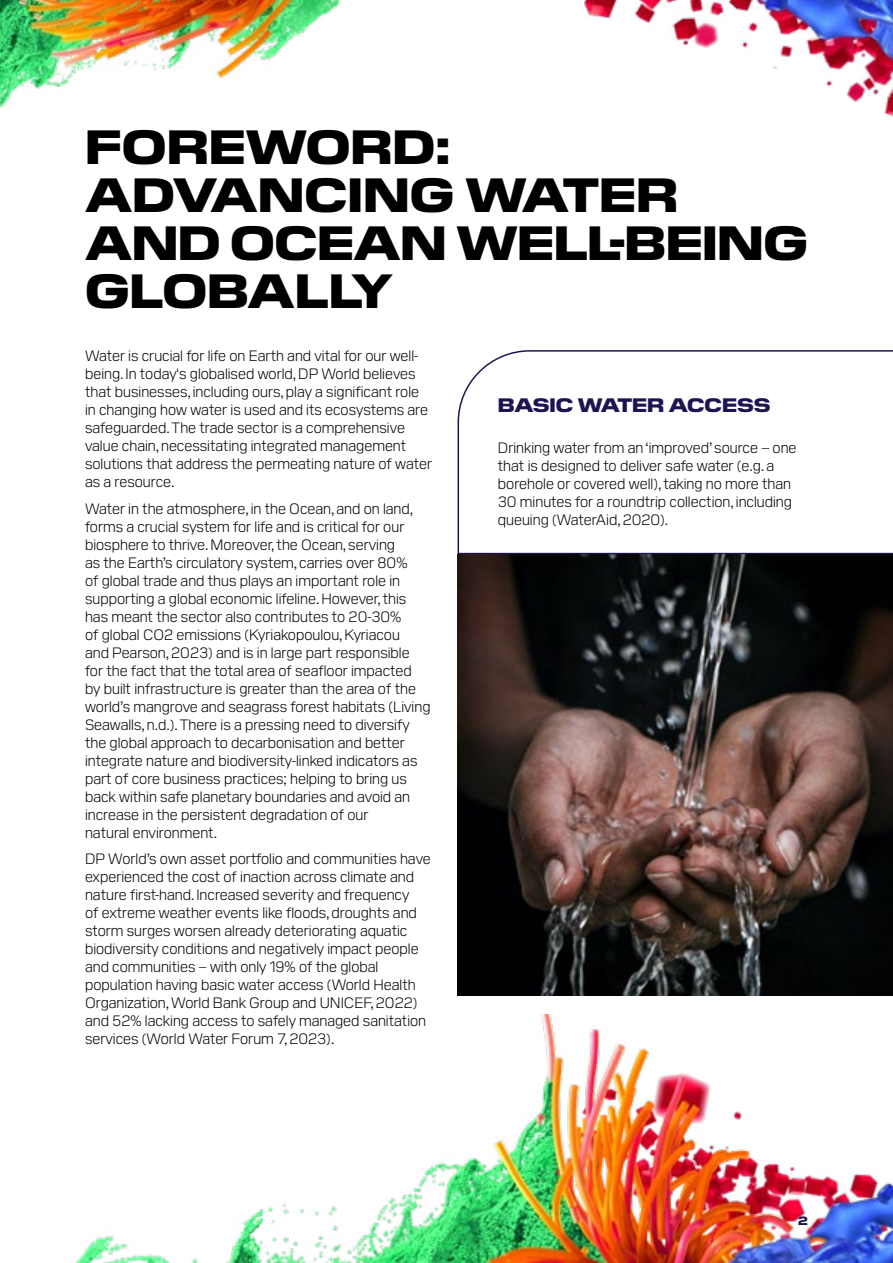
<style>
.page{position:relative;width:893px;height:1263px;background:#fff}
.page>*{position:absolute;margin:0;border:0;box-sizing:border-box;transform-origin:0 0}
.t1{font:800 48px/48px "Pilat Wide";letter-spacing:-.01em;color:#000}
.t2{font:800 19.5px "Pilat Wide";color:#1e1450}
.t3{font:300 15px/18px "Pilat";color:#000}
.t4{font:800 12px "Pilat Wide";color:#1e1450}
</style>
<div class="page">
<img style="left:75px;top:1015px;width:818px;height:248px">
<svg style="left:457px;top:350px;width:436px;height:205px"></svg>
<img style="left:458px;top:554px;width:435px;height:441px">
<img style="left:0;top:0;width:893px;height:117px">
<h1 class="t1" style="left:85px;top:118px;width:724px">FOREWORD:<br>ADVANCING WATER<br>AND OCEAN WELL-BEING<br>GLOBALLY</h1>
<p class="t3" style="left:85px;top:346px;width:348px">Water is crucial for life on Earth and vital for our well&shy;being. In today's globalised world, DP World believes that businesses, including ours, play a significant role in changing how water is used and its ecosystems are safeguarded. The trade sector is a comprehensive value chain, necessitating integrated management solutions that address the permeating nature of water as a resource.</p>
<p class="t3" style="left:85px;top:498px;width:347px">Water in the atmosphere, in the Ocean, and on land, forms a crucial system for life and is critical for our biosphere to thrive. Moreover, the Ocean, serving<br>as the Earth’s circulatory system, carries over 80%<br>of global trade and thus plays an important role in supporting a global economic lifeline. However, this has meant the sector also contributes to 20-30%<br>of global CO2 emissions (Kyriakopoulou, Kyriacou<br>and Pearson, 2023) and is in large part responsible for the fact that the total area of seafloor impacted by built infrastructure is greater than the area of the world’s mangrove and seagrass forest habitats (Living Seawalls, n.d.). There is a pressing need to diversify the global approach to decarbonisation and better integrate nature and biodiversity-linked indicators as part of core business practices; helping to bring us back within safe planetary boundaries and avoid an increase in the persistent degradation of our<br>natural environment.</p>
<p class="t3" style="left:85px;top:849px;width:347px">DP World’s own asset portfolio and communities have experienced the cost of inaction across climate and nature first-hand. Increased severity and frequency<br>of extreme weather events like floods, droughts and storm surges worsen already deteriorating aquatic biodiversity conditions and negatively impact people and communities – with only 19% of the global population having basic water access (World Health Organization, World Bank Group and UNICEF, 2022) and 52% lacking access to safely managed sanitation services (World Water Forum 7, 2023).</p>
<h2 class="t2" style="left:498px;top:390px;width:274px">BASIC WATER ACCESS</h2>
<p class="t3" style="left:498px;top:437px;width:300px">Drinking water from an ‘improved’ source – one that is designed to deliver safe water (e.g. a borehole or covered well), taking no more than 30 minutes for a roundtrip collection, including queuing (WaterAid, 2020).</p>
<p class="t4" style="left:798px;top:1212px;width:11px">2</p>
</div>
